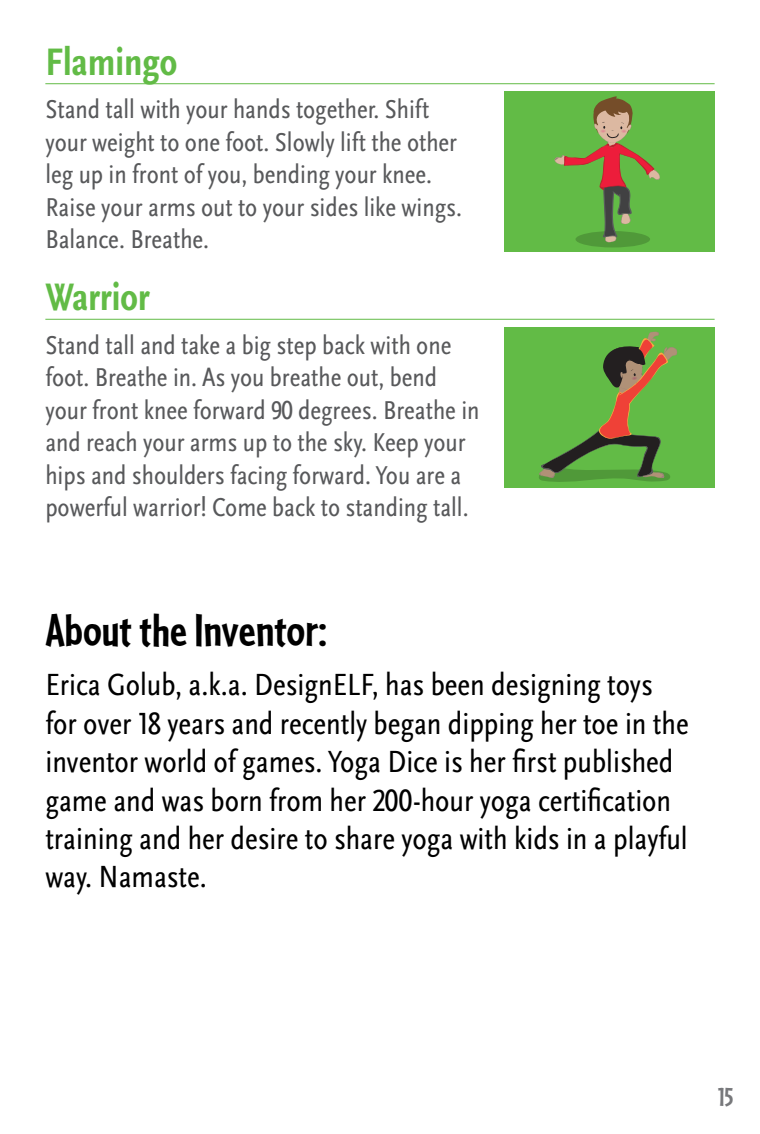
<style>
.page{position:relative;width:760px;height:1134px;background:#fff}
.page>*{position:absolute;margin:0;border:0;box-sizing:border-box;transform-origin:0 0}
.t1{font:700 48px "Cafeteria";color:#000}
.t2{font:700 condensed 40px "Scala Sans OT";color:#62bb46}
.t3{font:condensed 32px/38.4px "Scala Sans OT";color:#000}
.t4{font:condensed 27.2px/32.4px "Scala Sans OT";color:#58595b}
.t5{font:700 26.4px "Cafeteria";color:#77787b}
</style>
<div class="page">
<hr style="left:45px;top:83px;width:669px;height:1px;background:#62bb46">
<hr style="left:45px;top:319px;width:669px;height:1px;background:#62bb46">
<div style="left:503px;top:91px;width:211px;height:161px;background:#62bb46"></div>
<div style="left:575px;top:231px;width:75px;height:16px;background:#509939;border-radius:50%"></div>
<svg style="left:554px;top:96px;width:106px;height:147px"></svg>
<div style="left:503px;top:327px;width:211px;height:161px;background:#62bb46"></div>
<svg style="left:539px;top:332px;width:138px;height:150px"></svg>
<h2 class="t2" style="left:45px;top:40px;width:133px">Flamingo</h2>
<p class="t4" style="left:45px;top:94px;width:418px">Stand tall with your hands together. Shift your weight to one foot. Slowly lift the other leg up in front of you, bending your knee.<br>Raise your arms out to your sides like wings.<br>Balance. Breathe.</p>
<h2 class="t2" style="left:45px;top:275px;width:106px">Warrior</h2>
<p class="t4" style="left:45px;top:330px;width:436px">Stand tall and take a big step back with one foot. Breathe in. As you breathe out, bend your front knee forward 90 degrees. Breathe in and reach your arms up to the sky. Keep your hips and shoulders facing forward. You are a powerful warrior! Come back to standing tall.</p>
<h1 class="t1" style="left:45px;top:603px;width:283px">About the Inventor:</h1>
<p class="t3" style="left:45px;top:666px;width:645px">Erica Golub, a.k.a. DesignELF, has been designing toys for over 18 years and recently began dipping her toe in the inventor world of games. Yoga Dice is her first published game and was born from her 200-hour yoga certification training and her desire to share yoga with kids in a playful way. Namaste.</p>
<p class="t5" style="left:718px;top:1083px;width:17px">15</p>
</div>
